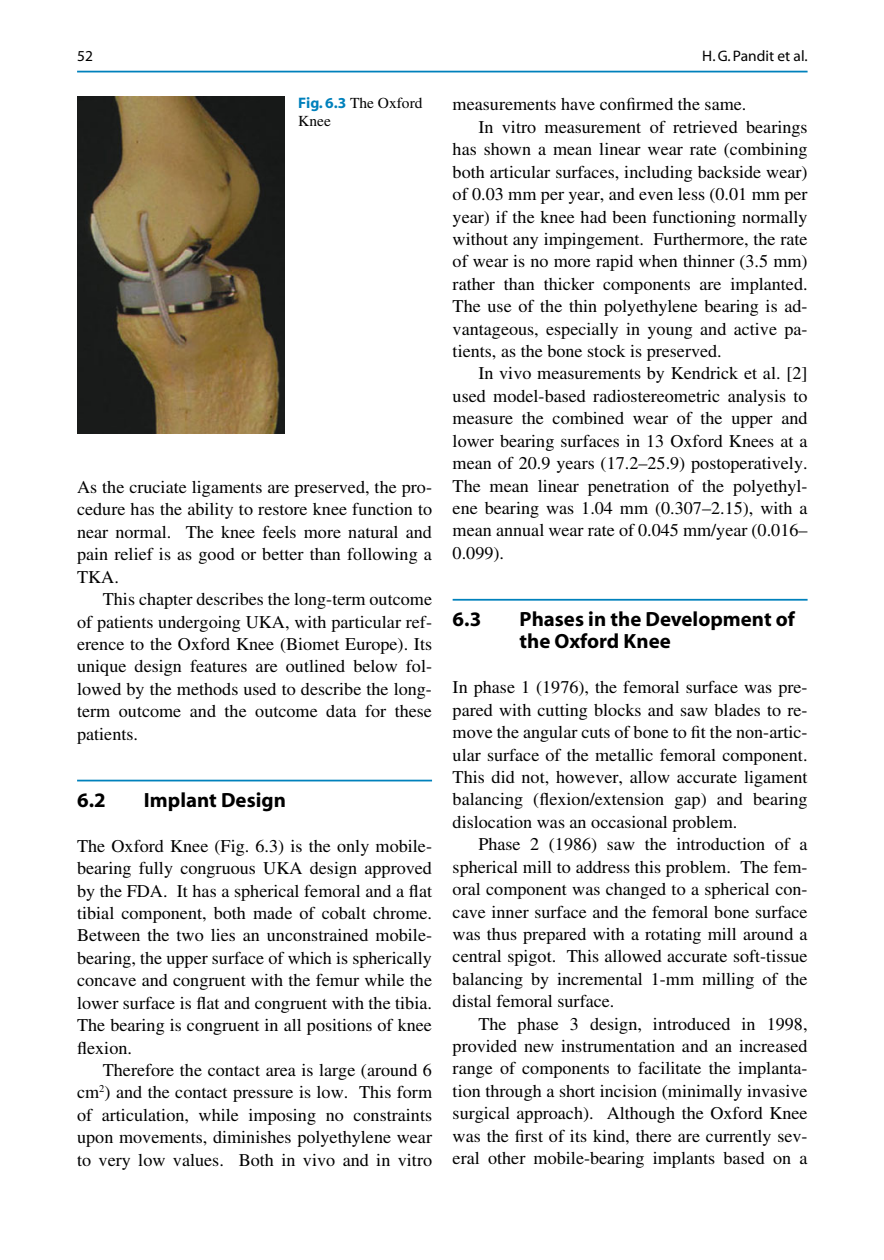
<style>
.page{position:relative;width:884px;height:1260px;background:#fff}
.page>*{position:absolute;margin:0;border:0;box-sizing:border-box;transform-origin:0 0}
.t1{font:700 20.65px/22.4px "Myriad";color:#000}
.t2{font:17.85px/22.4px "Times";color:#000;text-align:justify}
.t3{font:15.22px/17.8px "Times";color:#000}
.t4{font:15.22px "Myriad";color:#000}
.s1{font-family:"Myriad";font-weight:700;color:#0081bc}
</style>
<div class="page">
<hr style="left:77px;top:71px;width:730px;height:1px;background:#0081bc">
<hr style="left:452px;top:599px;width:355px;height:2px;background:#0081bc">
<hr style="left:77px;top:780px;width:355px;height:1px;background:#0081bc">
<img style="left:77px;top:96px;width:207px;height:337px">
<p class="t4" style="left:77px;top:50px;width:17px">52</p>
<p class="t4" style="left:702px;top:50px;width:107px">H. G. Pandit et al.</p>
<p class="t2" style="left:452px;top:95px;width:295px">measurements have confirmed the same.</p>
<p class="t2" style="left:478px;top:117px;width:330px">In vitro measurement of retrieved bearings</p>
<p class="t2" style="left:452px;top:140px;width:356px">has shown a mean linear wear rate (combining</p>
<p class="t2" style="left:452px;top:162px;width:356px">both articular surfaces, including backside wear)</p>
<p class="t2" style="left:452px;top:185px;width:356px">of 0.03 mm per year, and even less (0.01 mm per</p>
<p class="t2" style="left:452px;top:207px;width:356px">year) if the knee had been functioning normally</p>
<p class="t2" style="left:452px;top:229px;width:356px">without any impingement. Furthermore, the rate</p>
<p class="t2" style="left:452px;top:252px;width:356px">of wear is no more rapid when thinner (3.5 mm)</p>
<p class="t2" style="left:452px;top:274px;width:356px">rather than thicker components are implanted.</p>
<p class="t2" style="left:452px;top:297px;width:356px">The use of the thin polyethylene bearing is ad-</p>
<p class="t2" style="left:452px;top:319px;width:356px">vantageous, especially in young and active pa-</p>
<p class="t2" style="left:452px;top:342px;width:270px">tients, as the bone stock is preserved.</p>
<p class="t2" style="left:478px;top:364px;width:330px">In vivo measurements by Kendrick et al. [2]</p>
<p class="t2" style="left:452px;top:386px;width:356px">used model-based radiostereometric analysis to</p>
<p class="t2" style="left:452px;top:409px;width:356px">measure the combined wear of the upper and</p>
<p class="t2" style="left:452px;top:431px;width:356px">lower bearing surfaces in 13 Oxford Knees at a</p>
<p class="t2" style="left:452px;top:454px;width:356px">mean of 20.9 years (17.2–25.9) postoperatively.</p>
<p class="t2" style="left:452px;top:476px;width:356px">The mean linear penetration of the polyethyl-</p>
<p class="t2" style="left:452px;top:498px;width:356px">ene bearing was 1.04 mm (0.307–2.15), with a</p>
<p class="t2" style="left:452px;top:521px;width:356px">mean annual wear rate of 0.045 mm/year (0.016–</p>
<p class="t2" style="left:452px;top:543px;width:53px">0.099).</p>
<p class="t3" style="left:298px;top:96px;width:126px"><span class="s1">Fig. 6.3</span> The Oxford<br>Knee</p>
<p class="t2" style="left:77px;top:477px;width:356px">As the cruciate ligaments are preserved, the pro&shy;cedure has the ability to restore knee function to near normal. The knee feels more natural and pain relief is as good or better than following a TKA.</p>
<p class="t2" style="left:77px;top:590px;width:356px;text-indent:26px">This chapter describes the long-term outcome of patients undergoing UKA, with particular ref&shy;erence to the Oxford Knee (Biomet Europe). Its unique design features are outlined below fol&shy;lowed by the methods used to describe the long&shy;term outcome and the outcome data for these patients.</p>
<p class="t1" style="left:452px;top:610px;width:30px">6.3</p>
<p class="t1" style="left:519px;top:610px;width:277px">Phases in the Development of the Oxford Knee</p>
<p class="t2" style="left:452px;top:678px;width:356px">In phase 1 (1976), the femoral surface was pre&shy;pared with cutting blocks and saw blades to re&shy;move the angular cuts of bone to fit the non-artic&shy;ular surface of the metallic femoral component.<br>This did not, however, allow accurate ligament balancing (flexion/extension gap) and bearing dislocation was an occasional problem.</p>
<p class="t2" style="left:452px;top:835px;width:356px;text-indent:26px">Phase 2 (1986) saw the introduction of a spherical mill to address this problem. The fem&shy;oral component was changed to a spherical con&shy;cave inner surface and the femoral bone surface was thus prepared with a rotating mill around a central spigot. This allowed accurate soft-tissue balancing by incremental 1-mm milling of the distal femoral surface.</p>
<p class="t2" style="left:452px;top:1014px;width:356px;text-indent:26px">The phase 3 design, introduced in 1998, provided new instrumentation and an increased range of components to facilitate the implanta&shy;tion through a short incision (minimally invasive surgical approach). Although the Oxford Knee was the first of its kind, there are currently sev&shy;eral other mobile-bearing implants based on a</p>
<p class="t1" style="left:77px;top:790px;width:30px">6.2</p>
<p class="t1" style="left:144px;top:790px;width:143px">Implant Design</p>
<p class="t2" style="left:77px;top:836px;width:356px">The Oxford Knee (Fig. 6.3) is the only mobile&shy;bearing fully congruous UKA design approved by the FDA. It has a spherical femoral and a flat tibial component, both made of cobalt chrome.<br>Between the two lies an unconstrained mobile&shy;bearing, the upper surface of which is spherically concave and congruent with the femur while the lower surface is flat and congruent with the tibia.<br>The bearing is congruent in all positions of knee flexion.</p>
<p class="t2" style="left:77px;top:1060px;width:356px;text-indent:26px">Therefore the contact area is large (around 6 cm<sup>2</sup>) and the contact pressure is low. This form of articulation, while imposing no constraints upon movements, diminishes polyethylene wear to very low values. Both in vivo and in vitro</p>
</div>
